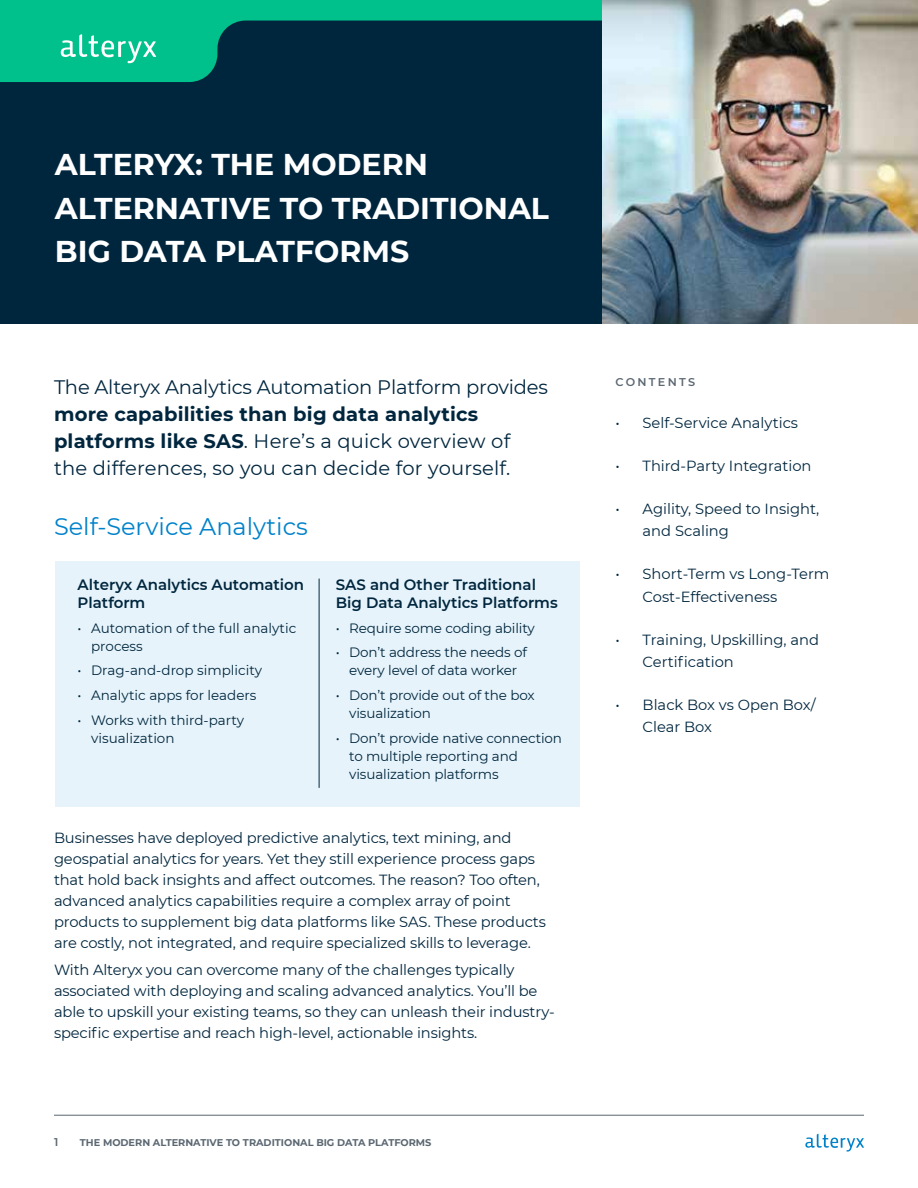
<style>
.page{position:relative;width:918px;height:1188px;background:#fff}
.page>*{position:absolute;margin:0;border:0;box-sizing:border-box;transform-origin:0 0}
.t1{font:700 30px/43.5px "Montserrat";color:#fff}
.t2{font:24px "Montserrat";color:#0082ca}
.t3{font:19.5px/27px "Montserrat";letter-spacing:-.005em;color:#00263e}
.t4{font:600 15px/18px "Montserrat";color:#00263e}
.t5{font:14.7px/21px "Montserrat";letter-spacing:-.01em;color:#00263e}
.t6{font:13.5px/18px "Montserrat";letter-spacing:-.01em;color:#00263e}
.t7{font:600 11.25px "Montserrat";letter-spacing:.2em;color:#5b6771}
.t8{font:700 9.75px "Montserrat";color:#5b6771}
.s1{font-weight:700}
</style>
<div class="page">
<div style="left:0;top:0;width:918px;height:324px;background:#00263e"></div>
<svg style="left:0;top:0;width:602px;height:82px"></svg>
<svg style="left:61px;top:34px;width:95px;height:29px"></svg>
<img style="left:602px;top:0;width:316px;height:323px">
<hr style="left:54px;top:1115px;width:810px;height:1px;background:#5b6771">
<svg style="left:805px;top:1134px;width:59px;height:18px"></svg>
<div style="left:55px;top:561px;width:525px;height:246px;background:#e6f3fa"></div>
<hr style="left:319px;top:579px;width:1px;height:209px;background:#00263e">
<h1 class="t1" style="left:55px;top:141px;width:496px">ALTERYX: THE MODERN<br>ALTERNATIVE TO TRADITIONAL<br>BIG DATA PLATFORMS</h1>
<h3 class="t3" style="left:54px;top:373px;width:495px">The Alteryx Analytics Automation Platform provides</h3>
<h3 class="t3" style="left:54px;top:400px;width:458px"><span class="s1">more capabilities than big data analytics platforms like SAS</span>. Here’s a quick overview of the differences, so you can decide for yourself.</h3>
<h2 class="t2" style="left:54px;top:510px;width:256px">Self-Service Analytics</h2>
<p class="t4" style="left:78px;top:575px;width:228px">Alteryx Analytics Automation<br>Platform</p>
<p class="t6" style="left:91px;top:618px;width:207px;text-indent:-14px">• Automation of the full analytic process</p>
<p class="t6" style="left:78px;top:661px;width:186px">• Drag-and-drop simplicity</p>
<p class="t6" style="left:78px;top:686px;width:180px">• Analytic apps for leaders</p>
<p class="t6" style="left:91px;top:711px;width:154px;text-indent:-14px">• Works with third-party visualization</p>
<p class="t4" style="left:336px;top:575px;width:224px">SAS and Other Traditional<br>Big Data Analytics Platforms</p>
<p class="t6" style="left:336px;top:618px;width:201px">• Require some coding ability</p>
<p class="t6" style="left:336px;top:643px;width:193px;text-align:center">• Don’t address the needs of every level of data worker</p>
<p class="t6" style="left:349px;top:686px;width:187px;text-indent:-14px">• Don’t provide out of the box visualization</p>
<p class="t6" style="left:349px;top:729px;width:214px;text-indent:-14px">• Don’t provide native connection to multiple reporting and visualization platforms</p>
<p class="t5" style="left:54px;top:826px;width:494px">Businesses have deployed predictive analytics, text mining, and geospatial analytics for years. Yet they still experience process gaps that hold back insights and affect outcomes. The reason? Too often, advanced analytics capabilities require a complex array of point products to supplement big data platforms like SAS. These products are costly, not integrated, and require specialized skills to leverage.</p>
<p class="t5" style="left:54px;top:959px;width:502px">With Alteryx you can overcome many of the challenges typically associated with deploying and scaling advanced analytics. You’ll be able to upskill your existing teams, so they can unleash their industry&shy;specific expertise and reach high-level, actionable insights.</p>
<p class="t7" style="left:54px;top:1134px;width:6px">1</p>
<p class="t8" style="left:80px;top:1135px;width:353px">THE MODERN ALTERNATIVE TO TRADITIONAL BIG DATA PLATFORMS</p>
<p class="t7" style="left:616px;top:374px;width:81px">CONTENTS</p>
<p class="t5" style="left:616px;top:412px;width:184px">• Self-Service Analytics</p>
<p class="t5" style="left:616px;top:455px;width:197px">• Third-Party Integration</p>
<p class="t5" style="left:643px;top:497px;width:178px;line-height:22.5px;text-indent:-27px">• Agility, Speed to Insight, and Scaling</p>
<p class="t5" style="left:643px;top:562px;width:188px;line-height:22.5px;text-indent:-27px">• Short-Term vs Long-Term<br>Cost-Effectiveness</p>
<p class="t5" style="left:643px;top:628px;width:178px;line-height:22.5px;text-indent:-27px">• Training, Upskilling, and<br>Certification</p>
<p class="t5" style="left:643px;top:693px;width:175px;line-height:22.5px;text-indent:-27px">• Black Box vs Open Box/<br>Clear Box</p>
</div>
